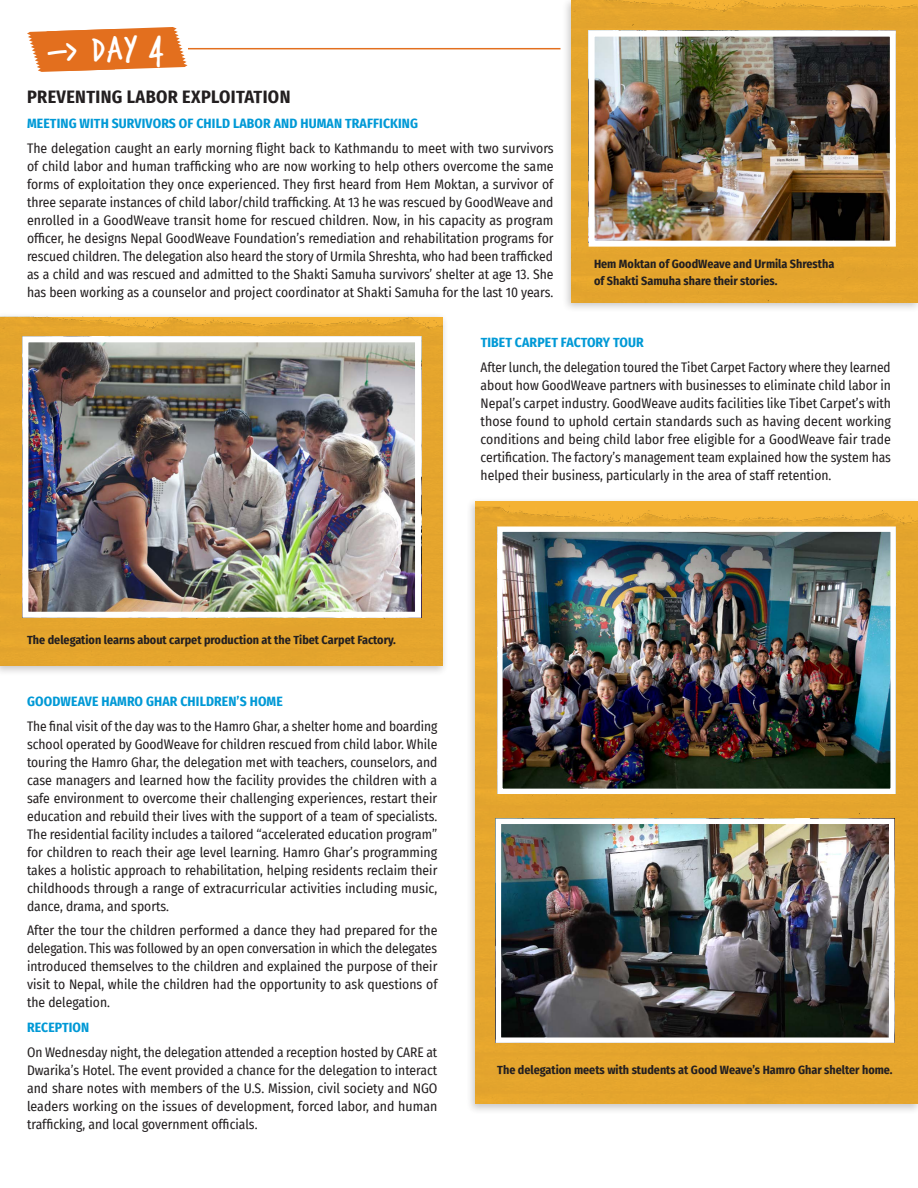
<style>
.page{position:relative;width:918px;height:1188px;background:#fff}
.page>*{position:absolute;margin:0;border:0;box-sizing:border-box;transform-origin:0 0}
.t1{font:38.25px "Verveine";color:#fff}
.t2{font:700 18px "Fira Sans Condensed";letter-spacing:.02em;color:#231f20}
.t3{font:13.5px/18px "Fira Sans Condensed";color:#231f20;text-align:justify}
.t4{font:700 13.5px "Fira Sans Condensed";letter-spacing:.01em;color:#0199d6}
.t5{font:700 12px/16.5px "Fira Sans Condensed";color:#231f20}
</style>
<div class="page">
<div style="left:562px;top:0;width:356px;height:313px;background:#231f20;opacity:.25"></div>
<div style="left:571px;top:0;width:347px;height:302px;background:#e4a42d"></div>
<div style="left:0;top:312px;width:449px;height:364px;background:#231f20;opacity:.25"></div>
<div style="left:0;top:317px;width:443px;height:349px;background:#e5a52d"></div>
<div style="left:466px;top:497px;width:452px;height:617px;background:#231f20;opacity:.25"></div>
<img style="left:475px;top:501px;width:443px;height:603px">
<svg style="left:27px;top:27px;width:160px;height:45px"></svg>
<hr style="left:188px;top:48px;width:373px;height:1px;background:#e36f1e">
<img style="left:596px;top:38px;width:293px;height:202px">
<div style="left:589px;top:31px;width:307px;height:216px;border:6px solid #fff"></div>
<img style="left:29px;top:343px;width:385px;height:268px">
<div style="left:22px;top:336px;width:399px;height:282px;border:6px solid #fff"></div>
<img style="left:503px;top:533px;width:387px;height:255px">
<div style="left:497px;top:527px;width:399px;height:267px;border:5px solid #fff"></div>
<img style="left:502px;top:825px;width:386px;height:212px">
<div style="left:496px;top:819px;width:398px;height:224px;border:5px solid #fff"></div>
<h1 class="t1" style="left:47px;top:24px;width:118px;rotate:-2deg">–&gt; DAY 4</h1>
<h2 class="t2" style="left:27px;top:82px;width:265px">PREVENTING LABOR EXPLOITATION</h2>
<p class="t4" style="left:27px;top:112px;width:393px">MEETING WITH SURVIVORS OF CHILD LABOR AND HUMAN TRAFFICKING</p>
<p class="t3" style="left:27px;top:139px;width:528px">The delegation caught an early morning flight back to Kathmandu to meet with two survivors of child labor and human trafficking who are now working to help others overcome the same forms of exploitation they once experienced. They first heard from Hem Moktan, a survivor of three separate instances of child labor/child trafficking. At 13 he was rescued by GoodWeave and enrolled in a GoodWeave transit home for rescued children. Now, in his capacity as program officer, he designs Nepal GoodWeave Foundation’s remediation and rehabilitation programs for rescued children. The delegation also heard the story of Urmila Shreshta, who had been trafficked as a child and was rescued and admitted to the Shakti Samuha survivors’ shelter at age 13. She has been working as a counselor and project coordinator at Shakti Samuha for the last 10 years.</p>
<p class="t5" style="left:594px;top:255px;width:242px">Hem Moktan of GoodWeave and Urmila Shrestha of Shakti Samuha share their stories.</p>
<p class="t4" style="left:481px;top:331px;width:165px">TIBET CARPET FACTORY TOUR</p>
<p class="t3" style="left:481px;top:358px;width:412px">After lunch, the delegation toured the Tibet Carpet Factory where they learned about how GoodWeave partners with businesses to eliminate child labor in Nepal’s carpet industry. GoodWeave audits facilities like Tibet Carpet’s with those found to uphold certain standards such as having decent working conditions and being child labor free eligible for a GoodWeave fair trade certification. The factory’s management team explained how the system has helped their business, particularly in the area of staff retention.</p>
<p class="t5" style="left:27px;top:631px;width:371px">The delegation learns about carpet production at the Tibet Carpet Factory.</p>
<p class="t4" style="left:27px;top:690px;width:257px">GOODWEAVE HAMRO GHAR CHILDREN’S HOME</p>
<p class="t3" style="left:27px;top:717px;width:412px">The final visit of the day was to the Hamro Ghar, a shelter home and boarding school operated by GoodWeave for children rescued from child labor. While touring the Hamro Ghar, the delegation met with teachers, counselors, and case managers and learned how the facility provides the children with a safe environment to overcome their challenging experiences, restart their education and rebuild their lives with the support of a team of specialists.<br>The residential facility includes a tailored “accelerated education program” for children to reach their age level learning. Hamro Ghar’s programming takes a holistic approach to rehabilitation, helping residents reclaim their childhoods through a range of extracurricular activities including music, dance, drama, and sports.</p>
<p class="t3" style="left:27px;top:921px;width:412px">After the tour the children performed a dance they had prepared for the delegation. This was followed by an open conversation in which the delegates introduced themselves to the children and explained the purpose of their visit to Nepal, while the children had the opportunity to ask questions of the delegation.</p>
<p class="t4" style="left:27px;top:1016px;width:64px">RECEPTION</p>
<p class="t3" style="left:27px;top:1043px;width:412px">On Wednesday night, the delegation attended a reception hosted by CARE at Dwarika’s Hotel. The event provided a chance for the delegation to interact and share notes with members of the U.S. Mission, civil society and NGO leaders working on the issues of development, forced labor, and human trafficking, and local government officials.</p>
<p class="t5" style="left:497px;top:1061px;width:397px">The delegation meets with students at Good Weave’s Hamro Ghar shelter home.</p>
</div>
